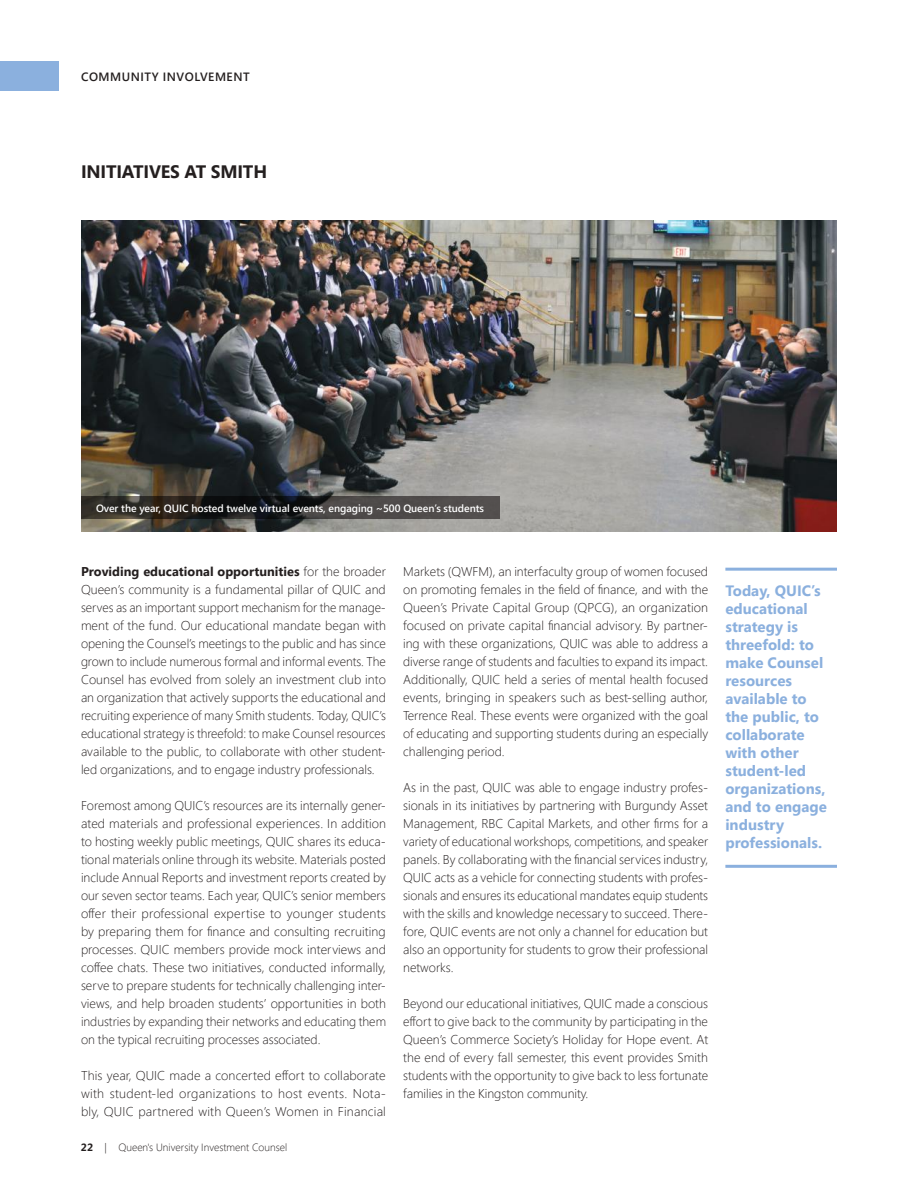
<style>
.page{position:relative;width:918px;height:1188px;background:#fff}
.page>*{position:absolute;margin:0;border:0;box-sizing:border-box;transform-origin:0 0}
.t1{font:700 18px "Segoe UI";letter-spacing:-.01em;color:#241f1f}
.t2{font:700 15px/18px "Segoe UI";color:#8bb0de}
.t3{font:300 12.75px/18px "Segoe UI";color:#241f1f;text-align:justify}
.t4{font:600 12px "Segoe UI";letter-spacing:.045em;color:#241f1f}
.t5{font:600 10.5px "Segoe UI";letter-spacing:-.005em;color:#fff}
.t6{font:300 10.5px "Segoe UI";color:#241f1f}
.s1{font-weight:700}
</style>
<div class="page">
<div style="left:0;top:62px;width:58px;height:29px;background:#8bb0de"></div>
<hr style="left:725px;top:568px;width:112px;height:3px;background:#8bb0de">
<hr style="left:725px;top:865px;width:112px;height:3px;background:#8bb0de">
<img style="left:81px;top:220px;width:756px;height:311px">
<svg style="left:81px;top:496px;width:419px;height:23px;background:#353231"></svg>
<p class="t4" style="left:81px;top:67px;width:170px">COMMUNITY INVOLVEMENT</p>
<h1 class="t1" style="left:81px;top:159px;width:188px">INITIATIVES AT SMITH</h1>
<p class="t5" style="left:96px;top:499px;width:390px">Over the year, QUIC hosted twelve virtual events, engaging ~500 Queen’s students</p>
<p class="t3" style="left:81px;top:562px;width:307px"><span class="s1">Providing educational opportunities</span> for the broader Queen’s community is a fundamental pillar of QUIC and serves as an important support mechanism for the manage&shy;ment of the fund. Our educational mandate began with opening the Counsel’s meetings to the public and has since grown to include numerous formal and informal events. The Counsel has evolved from solely an investment club into an organization that actively supports the educational and recruiting experience of many Smith students. Today, QUIC’s educational strategy is threefold: to make Counsel resources available to the public, to collaborate with other student&shy;led organizations, and to engage industry professionals.</p>
<p class="t3" style="left:81px;top:796px;width:307px">Foremost among QUIC’s resources are its internally gener&shy;ated materials and professional experiences. In addition to hosting weekly public meetings, QUIC shares its educa&shy;tional materials online through its website. Materials posted include Annual Reports and investment reports created by our seven sector teams. Each year, QUIC’s senior members offer their professional expertise to younger students by preparing them for finance and consulting recruiting processes. QUIC members provide mock interviews and coffee chats. These two initiatives, conducted informally, serve to prepare students for technically challenging inter&shy;views, and help broaden students’ opportunities in both industries by expanding their networks and educating them on the typical recruiting processes associated.</p>
<p class="t3" style="left:81px;top:1066px;width:306px">This year, QUIC made a concerted effort to collaborate with student-led organizations to host events. Nota&shy;bly, QUIC partnered with Queen’s Women in Financial</p>
<p class="t6" style="left:81px;top:1138px;width:208px"><span class="s1">22</span> | Queen's University Investment Counsel</p>
<p class="t3" style="left:403px;top:562px;width:307px">Markets (QWFM), an interfaculty group of women focused on promoting females in the field of finance, and with the Queen’s Private Capital Group (QPCG), an organization focused on private capital financial advisory. By partner&shy;ing with these organizations, QUIC was able to address a diverse range of students and faculties to expand its impact.<br>Additionally, QUIC held a series of mental health focused events, bringing in speakers such as best-selling author, Terrence Real. These events were organized with the goal of educating and supporting students during an especially challenging period.</p>
<p class="t3" style="left:403px;top:778px;width:307px">As in the past, QUIC was able to engage industry profes&shy;sionals in its initiatives by partnering with Burgundy Asset Management, RBC Capital Markets, and other firms for a variety of educational workshops, competitions, and speaker panels. By collaborating with the financial services industry, QUIC acts as a vehicle for connecting students with profes&shy;sionals and ensures its educational mandates equip students with the skills and knowledge necessary to succeed. There&shy;fore, QUIC events are not only a channel for education but also an opportunity for students to grow their professional networks.</p>
<p class="t3" style="left:403px;top:994px;width:307px">Beyond our educational initiatives, QUIC made a conscious effort to give back to the community by participating in the Queen’s Commerce Society’s Holiday for Hope event. At the end of every fall semester, this event provides Smith students with the opportunity to give back to less fortunate families in the Kingston community.</p>
<p class="t2" style="left:725px;top:582px;width:103px">Today, QUIC’s educational strategy is threefold: to make Counsel resources available to the public, to collaborate with other student-led organizations, and to engage industry professionals.</p>
</div>
